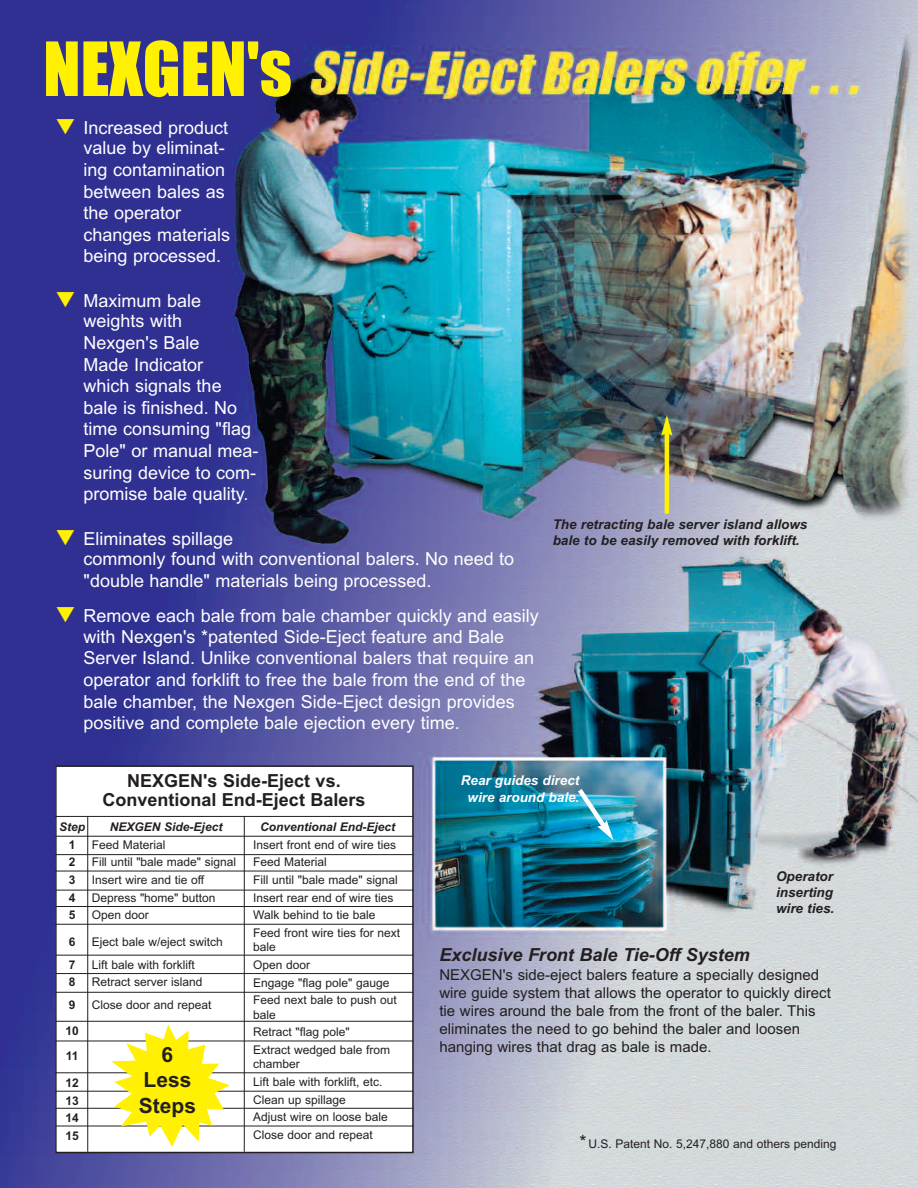
<style>
.page{position:relative;width:918px;height:1188px;background:#fff}
.page>*{position:absolute;margin:0;border:0;box-sizing:border-box;transform-origin:0 0}
.t1{font:69px "Impact";color:#fff101}
.t2{font:700 21px/25.2px "Arial";color:#231f20;text-align:center}
.t3{font:18px/21.5px "Arial";color:#fff}
.t4{font:700 18px/19.5px "Arial";color:#231f20;text-align:center}
.t5{font:italic 700 18px "Arial";color:#231f20}
.t6{font:15px/18px "Arial";color:#231f20}
.t7{font:italic 700 13.5px/16.2px "Arial";color:#231f20}
.t8{font:italic 700 13.5px/16.2px "Arial";color:#fff;text-align:center}
.t9{font:12px/17.7px "Arial";color:#231f20}
.t10{font:italic 700 12px "Arial";color:#231f20}
.t11{font:700 12px/17.7px "Arial";color:#231f20}
.s1{color:#fff101}
.s2{font-size:18px}
</style>
<div class="page">
<img style="left:0;top:0;width:918px;height:1188px">
<div style="left:56px;top:766px;width:357px;height:387px;background:#fff"></div>
<div style="left:55px;top:765px;width:359px;height:388px;border:2px solid #231f20"></div>
<hr style="left:55px;top:836px;width:359px;height:1px;background:#231f20">
<hr style="left:55px;top:816px;width:359px;height:1px;background:#231f20">
<hr style="left:55px;top:854px;width:359px;height:1px;background:#231f20">
<hr style="left:55px;top:871px;width:359px;height:1px;background:#231f20">
<hr style="left:55px;top:890px;width:359px;height:1px;background:#231f20">
<hr style="left:55px;top:906px;width:359px;height:1px;background:#231f20">
<hr style="left:55px;top:924px;width:359px;height:1px;background:#231f20">
<hr style="left:55px;top:955px;width:359px;height:1px;background:#231f20">
<hr style="left:55px;top:973px;width:359px;height:1px;background:#231f20">
<hr style="left:55px;top:992px;width:359px;height:1px;background:#231f20">
<hr style="left:55px;top:1021px;width:359px;height:1px;background:#231f20">
<hr style="left:55px;top:1041px;width:359px;height:1px;background:#231f20">
<hr style="left:55px;top:1072px;width:359px;height:1px;background:#231f20">
<hr style="left:55px;top:1091px;width:359px;height:1px;background:#231f20">
<hr style="left:55px;top:1108px;width:359px;height:1px;background:#231f20">
<hr style="left:55px;top:1126px;width:359px;height:1px;background:#231f20">
<hr style="left:244px;top:816px;width:1px;height:336px;background:#231f20">
<hr style="left:87px;top:816px;width:1px;height:336px;background:#231f20">
<svg style="left:111px;top:1024px;width:119px;height:123px"></svg>
<hr style="left:665px;top:432px;width:4px;height:82px;background:#fff101">
<svg style="left:661px;top:415px;width:11px;height:21px"></svg>
<svg style="left:574px;top:784px;width:40px;height:57px;background:#41abc9"></svg>
<h1 class="t1" style="left:43px;top:32px;width:250px">NEXGEN's</h1>
<p class="t3" style="left:84px;top:117px;width:148px;text-indent:-27px"><span class="s1">▼</span> Increased product value by eliminat&shy;ing contamination between bales as the operator changes materials being processed.</p>
<p class="t3" style="left:84px;top:290px;width:176px;text-indent:-27px"><span class="s1">▼</span> Maximum bale weights with<br>Nexgen's Bale<br>Made Indicator<br>which signals the bale is finished. No time consuming "flag<br>Pole" or manual mea&shy;suring device to com&shy;promise bale quality.</p>
<p class="t3" style="left:84px;top:528px;width:432px;line-height:21px;text-indent:-27px"><span class="s1">▼</span> Eliminates spillage<br>commonly found with conventional balers. No need to "double handle" materials being processed.</p>
<p class="t3" style="left:84px;top:605px;width:457px;text-indent:-27px"><span class="s1">▼</span> Remove each bale from bale chamber quickly and easily with Nexgen's *patented Side-Eject feature and Bale Server Island. Unlike conventional balers that require an operator and forklift to free the bale from the end of the bale chamber, the Nexgen Side-Eject design provides positive and complete bale ejection every time.</p>
<p class="t7" style="left:553px;top:516px;width:256px">The retracting bale server island allows bale to be easily removed with forklift.</p>
<p class="t4" style="left:102px;top:771px;width:265px">NEXGEN's Side-Eject vs.<br>Conventional End-Eject Balers</p>
<p class="t10" style="left:110px;top:820px;width:114px">NEXGEN Side-Eject</p>
<p class="t9" style="left:92px;top:836px;width:146px">Feed Material<br>Fill until "bale made" signal<br>Insert wire and tie off<br>Depress "home" button<br>Open door</p>
<p class="t9" style="left:92px;top:930px;width:133px;line-height:23.1px">Eject bale w/eject switch<br>Lift bale with forklift</p>
<p class="t9" style="left:92px;top:971px;width:121px;line-height:23.1px">Retract server island<br>Close door and repeat</p>
<p class="t10" style="left:59px;top:820px;width:28px">Step</p>
<p class="t11" style="left:69px;top:836px;width:8px;text-align:justify">1<br>2<br>3<br>4<br>5</p>
<p class="t11" style="left:69px;top:930px;width:8px;line-height:23.1px">6<br>7</p>
<p class="t11" style="left:69px;top:971px;width:8px;line-height:23.1px">8<br>9</p>
<p class="t11" style="left:65px;top:1018px;width:15px;line-height:25.2px">10<br>11</p>
<p class="t11" style="left:65px;top:1074px;width:15px;text-align:justify">12<br>13<br>14<br>15</p>
<p class="t10" style="left:260px;top:820px;width:137px">Conventional End-Eject</p>
<p class="t9" style="left:253px;top:836px;width:149px">Insert front end of wire ties<br>Feed Material<br>Fill until "bale made" signal<br>Insert rear end of wire ties<br>Walk behind to tie bale<br>Feed front wire ties for next</p>
<p class="t9" style="left:253px;top:938px;width:145px">bale<br>Open door<br>Engage "flag pole" gauge<br>Feed next bale to push out</p>
<p class="t9" style="left:253px;top:1006px;width:139px">bale<br>Retract "flag pole"<br>Extract wedged bale from</p>
<p class="t9" style="left:253px;top:1055px;width:136px">chamber<br>Lift bale with forklift, etc.<br>Clean up spillage<br>Adjust wire on loose bale<br>Close door and repeat</p>
<p class="t2" style="left:139px;top:1042px;width:59px">6<br>Less<br>Steps</p>
<p class="t8" style="left:461px;top:773px;width:120px">Rear guides direct wire around bale.</p>
<p class="t7" style="left:776px;top:868px;width:60px;text-align:justify">Operator inserting wire ties.</p>
<p class="t5" style="left:439px;top:944px;width:312px">Exclusive Front Bale Tie-Off System</p>
<p class="t6" style="left:439px;top:966px;width:393px">NEXGEN's side-eject balers feature a specially designed wire guide system that allows the operator to quickly direct tie wires around the bale from the front of the baler. This eliminates the need to go behind the baler and loosen hanging wires that drag as bale is made.</p>
<p class="t9" style="left:580px;top:1135px;width:259px"><span class="s2">*</span> U.S. Patent No. 5,247,880 and others pending</p>
</div>
